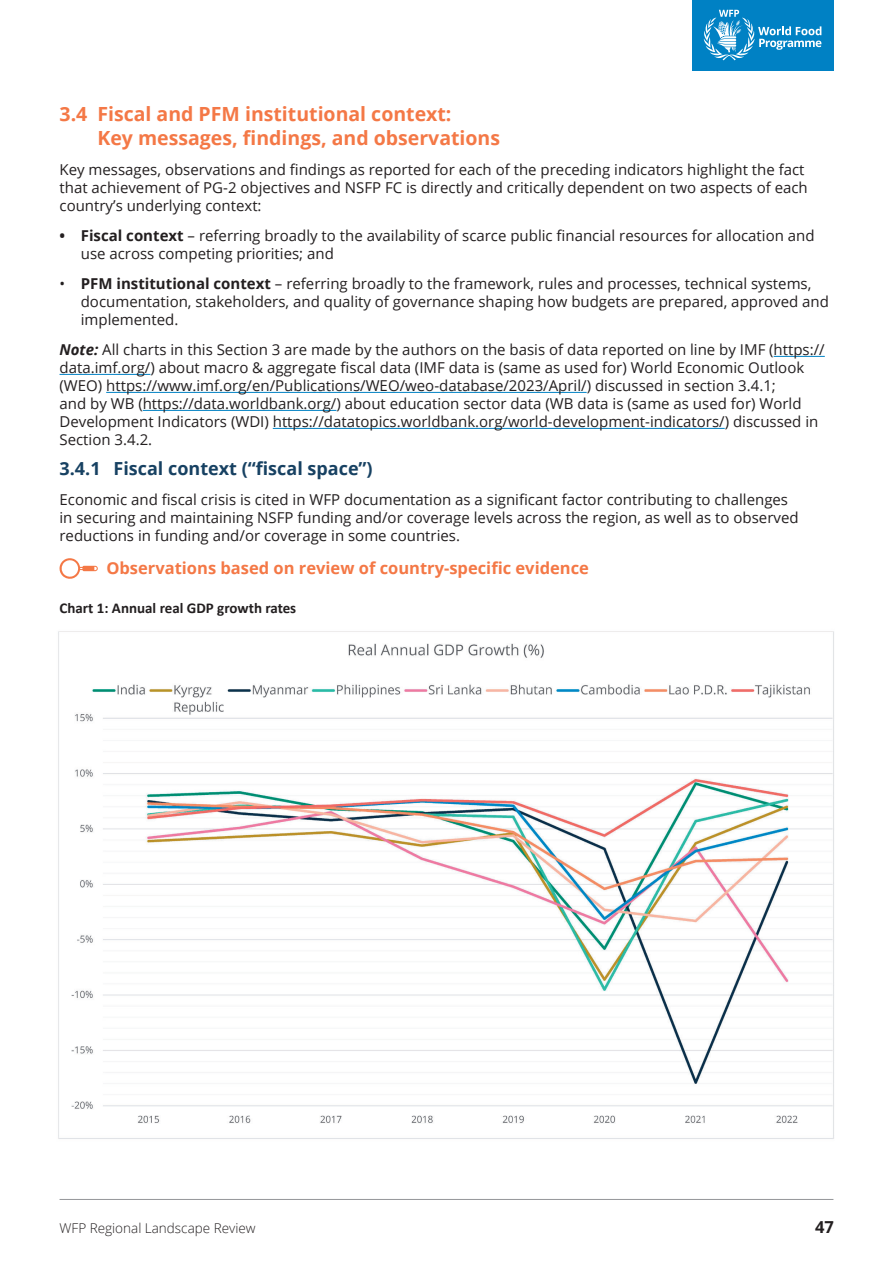
<style>
.page{position:relative;width:893px;height:1263px;background:#fff}
.page>*{position:absolute;margin:0;border:0;box-sizing:border-box;transform-origin:0 0}
.t1{font:700 19.5px/24px "Open Sans";color:#f47846}
.t2{font:700 18px "Open Sans";color:#174162}
.t3{font:700 16.5px "Open Sans";color:#f47846}
.t4{font:700 16.5px "Open Sans";color:#231f20}
.t5{font:15px/18px "Open Sans";color:#231f20}
.t6{font:700 15px "Calibri";color:#231f20}
.t7{font:300 13.5px "Open Sans";color:#231f20}
.s1{font-weight:700}
.s2{font-weight:700;font-style:italic}
</style>
<div class="page">
<div style="left:692px;top:0;width:141px;height:70px;background:#0081c4"></div>
<svg style="left:703px;top:10px;width:118px;height:50px"></svg>
<hr style="left:60px;top:1199px;width:773px;height:1px;background:#939598">
<img style="left:58px;top:631px;width:776px;height:508px">
<hr style="left:774px;top:356px;width:51px;height:1px;background:#0081c4">
<hr style="left:60px;top:374px;width:90px;height:1px;background:#0081c4">
<hr style="left:106px;top:392px;width:481px;height:1px;background:#0081c4">
<hr style="left:143px;top:410px;width:193px;height:1px;background:#0081c4">
<hr style="left:273px;top:428px;width:452px;height:1px;background:#0081c4">
<svg style="left:59px;top:558px;width:39px;height:21px"></svg>
<h1 class="t1" style="left:97px;top:102px;width:404px;text-indent:-38px">3.4 Fiscal and PFM institutional context:<br>Key messages, findings, and observations</h1>
<p class="t5" style="left:60px;top:160px;width:750px">Key messages, observations and findings as reported for each of the preceding indicators highlight the fact that achievement of PG-2 objectives and NSFP FC is directly and critically dependent on two aspects of each country’s underlying context:</p>
<p class="t5" style="left:81px;top:226px;width:735px;text-indent:-21px"><span class="s1">• Fiscal context</span> – referring broadly to the availability of scarce public financial resources for allocation and use across competing priorities; and</p>
<p class="t5" style="left:81px;top:274px;width:750px;text-indent:-21px">• <span class="s1">PFM institutional context</span> – referring broadly to the framework, rules and processes, technical systems, documentation, stakeholders, and quality of governance shaping how budgets are prepared, approved and implemented.</p>
<p class="t5" style="left:60px;top:340px;width:767px"><span class="s2">Note:</span> All charts in this Section 3 are made by the authors on the basis of data reported on line by IMF (https:// data.imf.org/) about macro &amp; aggregate fiscal data (IMF data is (same as used for) World Economic Outlook (WEO) https://www.imf.org/en/Publications/WEO/weo-database/2023/April/) discussed in section 3.4.1;<br>and by WB (https://data.worldbank.org/) about education sector data (WB data is (same as used for) World Development Indicators (WDI) https://datatopics.worldbank.org/world-development-indicators/) discussed in Section 3.4.2.</p>
<p class="t2" style="left:60px;top:456px;width:315px">3.4.1 Fiscal context (“fiscal space”)</p>
<p class="t5" style="left:60px;top:490px;width:741px">Economic and fiscal crisis is cited in WFP documentation as a significant factor contributing to challenges in securing and maintaining NSFP funding and/or coverage levels across the region, as well as to observed reductions in funding and/or coverage in some countries.</p>
<p class="t3" style="left:106px;top:557px;width:484px">Observations based on review of country-specific evidence</p>
<p class="t6" style="left:60px;top:598px;width:238px">Chart 1: Annual real GDP growth rates</p>
<p class="t7" style="left:60px;top:1219px;width:198px">WFP Regional Landscape Review</p>
<p class="t4" style="left:815px;top:1216px;width:20px">47</p>
</div>
